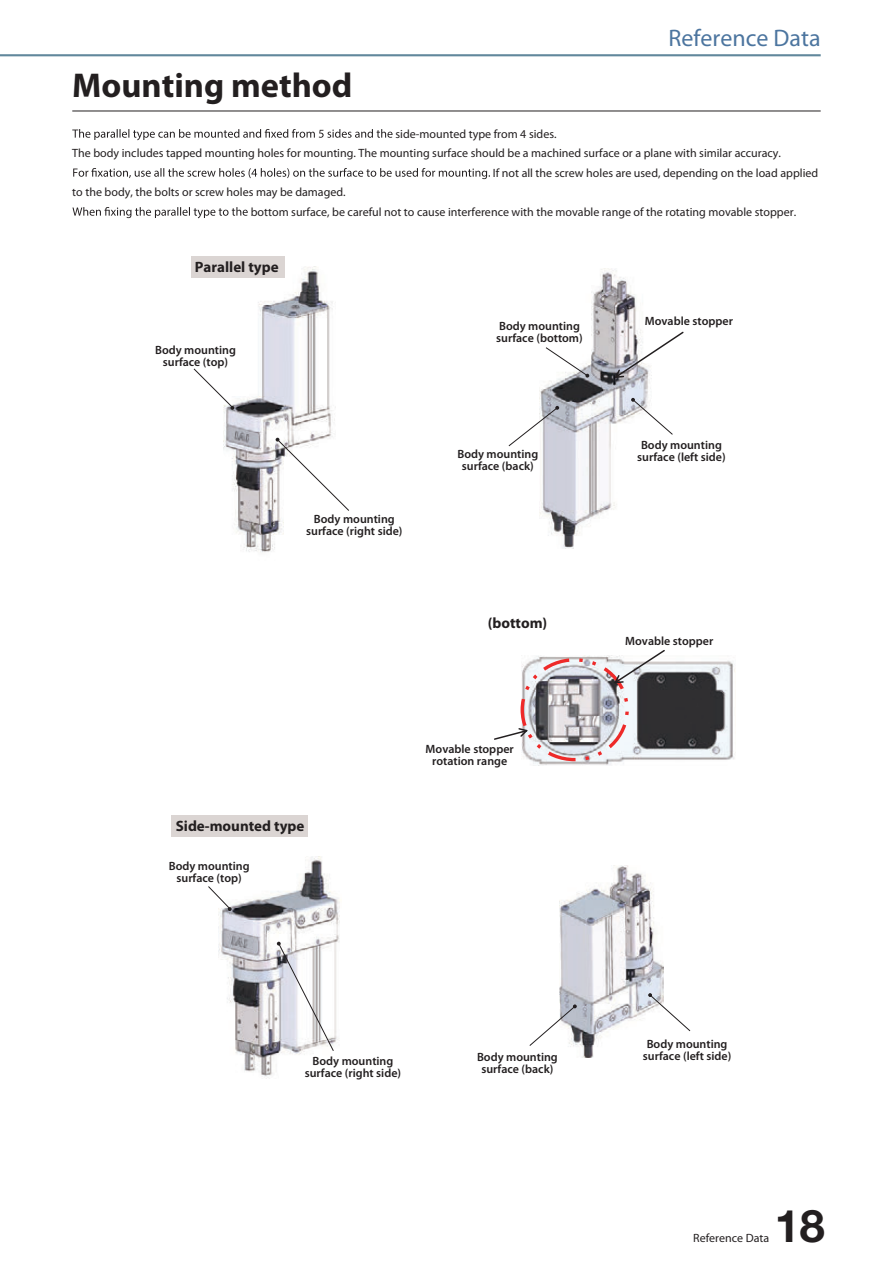
<style>
.page{position:relative;width:893px;height:1263px;background:#fff}
.page>*{position:absolute;margin:0;border:0;box-sizing:border-box;transform-origin:0 0}
.t1{font:700 45px "Helvetica Neue";color:#231f20}
.t2{font:700 34.5px "Myriad Pro";color:#231f20}
.t3{font:24px "Myriad Pro";color:#4c759f}
.t4{font:700 15px "Myriad Pro";color:#231f20}
.t5{font:12px "Myriad Pro";color:#231f20}
.t6{font:600 12px/12px "Myriad Pro";color:#231f20;text-align:center}
</style>
<div class="page">
<hr style="left:0;top:54px;width:821px;height:2px;background:#61889c">
<hr style="left:72px;top:111px;width:749px;height:1px;background:#231f20">
<svg style="left:72px;top:129px;width:321px;height:11px"></svg>
<svg style="left:73px;top:168px;width:417px;height:11px"></svg>
<svg style="left:72px;top:207px;width:176px;height:11px"></svg>
<img style="left:559px;top:865px;width:105px;height:192px">
<img style="left:219px;top:857px;width:121px;height:220px">
<img style="left:521px;top:656px;width:215px;height:110px">
<img style="left:540px;top:269px;width:110px;height:280px">
<img style="left:223px;top:267px;width:112px;height:285px">
<div style="left:521px;top:658px;width:108px;height:103px;border:3px dashed #ee2a29;border-radius:50%"></div>
<div style="left:191px;top:256px;width:93px;height:21px;background:#dbd5d3"></div>
<svg style="left:193px;top:368px;width:41px;height:42px"></svg>
<svg style="left:276px;top:438px;width:73px;height:74px"></svg>
<svg style="left:508px;top:406px;width:51px;height:41px"></svg>
<svg style="left:545px;top:347px;width:44px;height:31px"></svg>
<svg style="left:631px;top:398px;width:42px;height:37px"></svg>
<svg style="left:614px;top:330px;width:70px;height:49px"></svg>
<svg style="left:613px;top:650px;width:53px;height:35px"></svg>
<svg style="left:494px;top:727px;width:35px;height:14px"></svg>
<svg style="left:208px;top:885px;width:24px;height:26px"></svg>
<svg style="left:277px;top:942px;width:57px;height:110px"></svg>
<svg style="left:529px;top:1004px;width:48px;height:43px"></svg>
<svg style="left:648px;top:993px;width:43px;height:39px"></svg>
<div style="left:171px;top:816px;width:136px;height:21px;background:#dbd5d3"></div>
<h2 class="t2" style="left:72px;top:63px;width:282px">Mounting method</h2>
<h3 class="t3" style="left:669px;top:23px;width:154px">Reference Data</h3>
<p class="t5" style="left:396px;top:126px;width:163px">side-mounted type from 4 sides.</p>
<p class="t5" style="left:72px;top:146px;width:710px">The body includes tapped mounting holes for mounting. The mounting surface should be a machined surface or a plane with similar accuracy.</p>
<p class="t5" style="left:493px;top:165px;width:327px">If not all the screw holes are used, depending on the load applied</p>
<p class="t5" style="left:72px;top:185px;width:275px">to the body, the bolts or screw holes may be damaged.</p>
<p class="t5" style="left:251px;top:204px;width:547px">bottom surface, be careful not to cause interference with the movable range of the rotating movable stopper.</p>
<p class="t4" style="left:195px;top:257px;width:85px">Parallel type</p>
<p class="t6" style="left:155px;top:343px;width:82px">Body mounting surface (top)</p>
<p class="t6" style="left:306px;top:512px;width:98px">Body mounting surface (right side)</p>
<p class="t6" style="left:496px;top:320px;width:88px;text-align:left">Body mounting surface (bottom)</p>
<p class="t6" style="left:457px;top:447px;width:82px">Body mounting surface (back)</p>
<p class="t4" style="left:488px;top:613px;width:61px">(bottom)</p>
<p class="t4" style="left:176px;top:816px;width:130px">Side-mounted type</p>
<p class="t6" style="left:169px;top:859px;width:82px">Body mounting surface (top)</p>
<p class="t6" style="left:426px;top:743px;width:90px">Movable stopper rotation range</p>
<p class="t6" style="left:645px;top:314px;width:90px">Movable stopper</p>
<p class="t6" style="left:637px;top:438px;width:90px">Body mounting surface (left side)</p>
<p class="t6" style="left:625px;top:634px;width:90px">Movable stopper</p>
<p class="t6" style="left:305px;top:1054px;width:98px">Body mounting surface (right side)</p>
<p class="t6" style="left:477px;top:1051px;width:82px">Body mounting surface (back)</p>
<p class="t6" style="left:643px;top:1037px;width:90px">Body mounting surface (left side)</p>
<p class="t5" style="left:693px;top:1230px;width:78px">Reference Data</p>
<h1 class="t1" style="left:775px;top:1198px;width:52px">18</h1>
</div>
